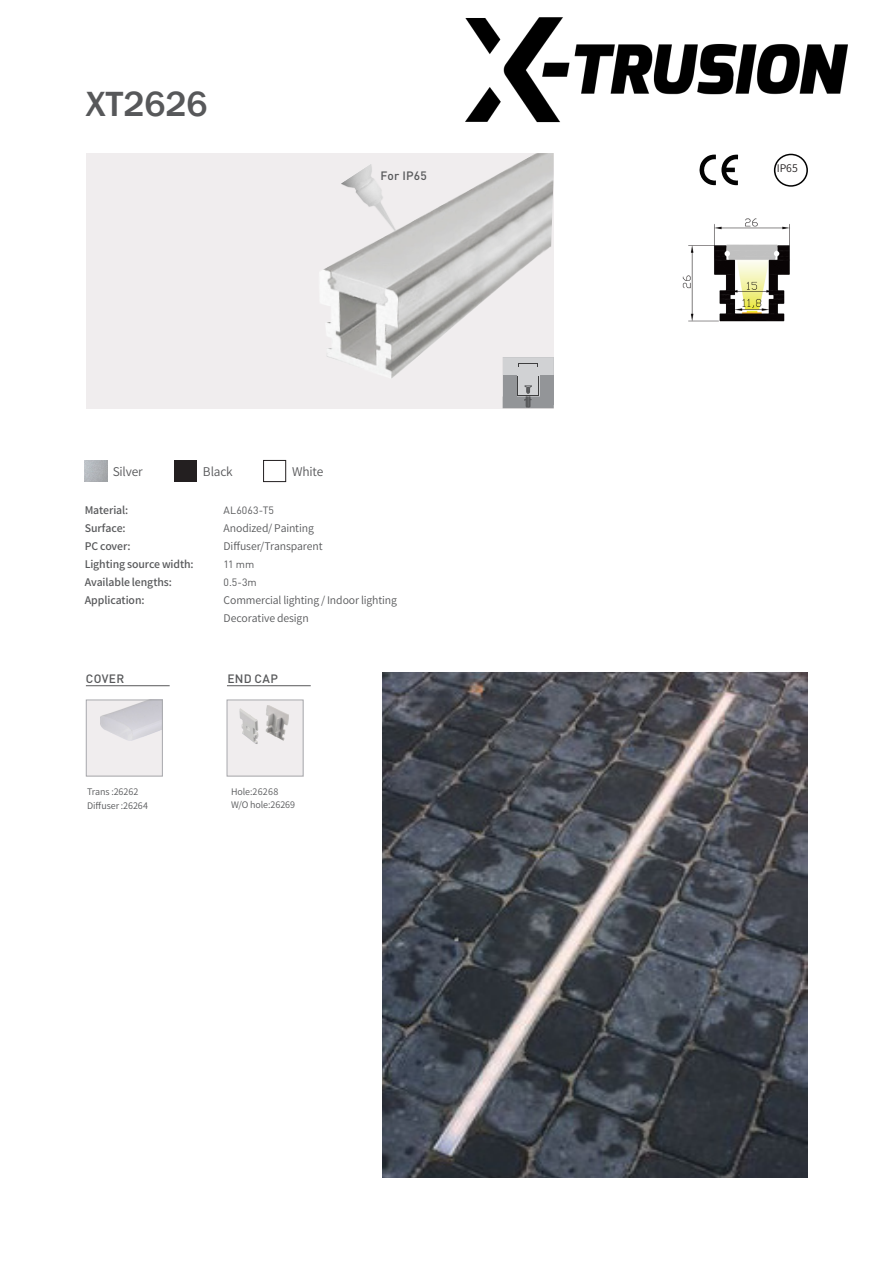
<style>
.page{position:relative;width:893px;height:1263px;background:#fff}
.page>*{position:absolute;margin:0;border:0;box-sizing:border-box;transform-origin:0 0}
.t1{font:500 36px "Franklin Gothic";color:#57585a}
.中文正文{font:500 12px "DIN Pro";letter-spacing:.015em;color:#57585a}
.中文正文-2{font:12px "Source Han Sans CN";letter-spacing:-.015em;color:#57585a}
.中文正文-3{font:10.5px "Source Han Sans CN";letter-spacing:-.01em;color:#57585a}
.中文正文-4{font:500 10.5px "Source Han Sans CN";letter-spacing:-.01em;color:#57585a}
.英文正文{font:10.5px "DIN Pro";letter-spacing:.015em;color:#57585a}
.中文正文-5{font:10.5px "DIN Pro";color:#57585a}
.t2{font:10.5px "Source Han Sans CN";color:#231f20}
.中文正文-6{font:9px "Source Han Sans CN";color:#57585a}
</style>
<div class="page">
<div style="left:86px;top:153px;width:468px;height:255px;background:#f0edee"></div>
<img style="left:320px;top:153px;width:234px;height:241px">
<hr style="left:86px;top:685px;width:84px;height:1px;background:#57585a">
<hr style="left:227px;top:685px;width:84px;height:1px;background:#57585a">
<div style="left:86px;top:700px;width:76px;height:76px;background:#f0edee"></div>
<img style="left:100px;top:702px;width:61px;height:39px">
<div style="left:86px;top:700px;width:77px;height:76px;border:1px solid #a8a9ad"></div>
<div style="left:227px;top:700px;width:76px;height:76px;background:#f0edee"></div>
<img style="left:239px;top:705px;width:50px;height:39px">
<div style="left:227px;top:700px;width:76px;height:76px;border:1px solid #a8a9ad"></div>
<img style="left:682px;top:218px;width:108px;height:104px">
<img style="left:85px;top:460px;width:22px;height:22px">
<div style="left:174px;top:460px;width:22px;height:22px;background:#231f20"></div>
<div style="left:263px;top:460px;width:23px;height:22px;border:1px solid #231f20"></div>
<img style="left:327px;top:164px;width:84px;height:72px">
<img style="left:383px;top:673px;width:425px;height:505px">
<svg style="left:503px;top:357px;width:51px;height:51px;background:#acaeb0"></svg>
<svg style="left:699px;top:155px;width:39px;height:30px"></svg>
<svg style="left:774px;top:154px;width:34px;height:33px"></svg>
<img style="left:465px;top:17px;width:383px;height:106px">
<h1 class="t1" style="left:86px;top:83px;width:124px">XT2626</h1>
<p class="中文正文" style="left:380px;top:166px;width:48px">For IP65</p>
<p class="中文正文-2" style="left:113px;top:465px;width:31px">Silver</p>
<p class="中文正文-2" style="left:203px;top:465px;width:31px">Black</p>
<p class="中文正文-2" style="left:292px;top:465px;width:33px">White</p>
<p class="英文正文" style="left:224px;top:502px;width:52px">AL6063-T5</p>
<p class="中文正文-3" style="left:224px;top:523px;width:92px">Anodized/ Painting</p>
<p class="中文正文-3" style="left:224px;top:541px;width:101px">Diffuser/Transparent</p>
<p class="中文正文-5" style="left:224px;top:556px;width:32px">11 mm</p>
<p class="英文正文" style="left:224px;top:574px;width:35px">0.5-3m</p>
<p class="中文正文-3" style="left:224px;top:595px;width:175px">Commercial lighting / Indoor lighting</p>
<p class="中文正文-3" style="left:224px;top:613px;width:87px">Decorative design</p>
<p class="中文正文-4" style="left:85px;top:505px;width:45px">Material:</p>
<p class="中文正文-4" style="left:85px;top:523px;width:43px">Surface:</p>
<p class="中文正文-4" style="left:85px;top:541px;width:47px">PC cover:</p>
<p class="中文正文-4" style="left:85px;top:559px;width:110px">Lighting source width:</p>
<p class="中文正文-4" style="left:85px;top:577px;width:89px">Available lengths:</p>
<p class="中文正文-4" style="left:85px;top:595px;width:61px">Application:</p>
<p class="中文正文" style="left:86px;top:669px;width:40px">COVER</p>
<p class="中文正文" style="left:227px;top:669px;width:52px">END CAP</p>
<p class="中文正文-6" style="left:87px;top:787px;width:53px">Trans :26262</p>
<p class="中文正文-6" style="left:87px;top:801px;width:63px">Diffuser :26264</p>
<p class="中文正文-6" style="left:231px;top:786px;width:49px">Hole:26268</p>
<p class="中文正文-6" style="left:231px;top:800px;width:66px">W/O hole:26269</p>
<p class="t2" style="left:777px;top:162px;width:23px">IP65</p>
</div>
